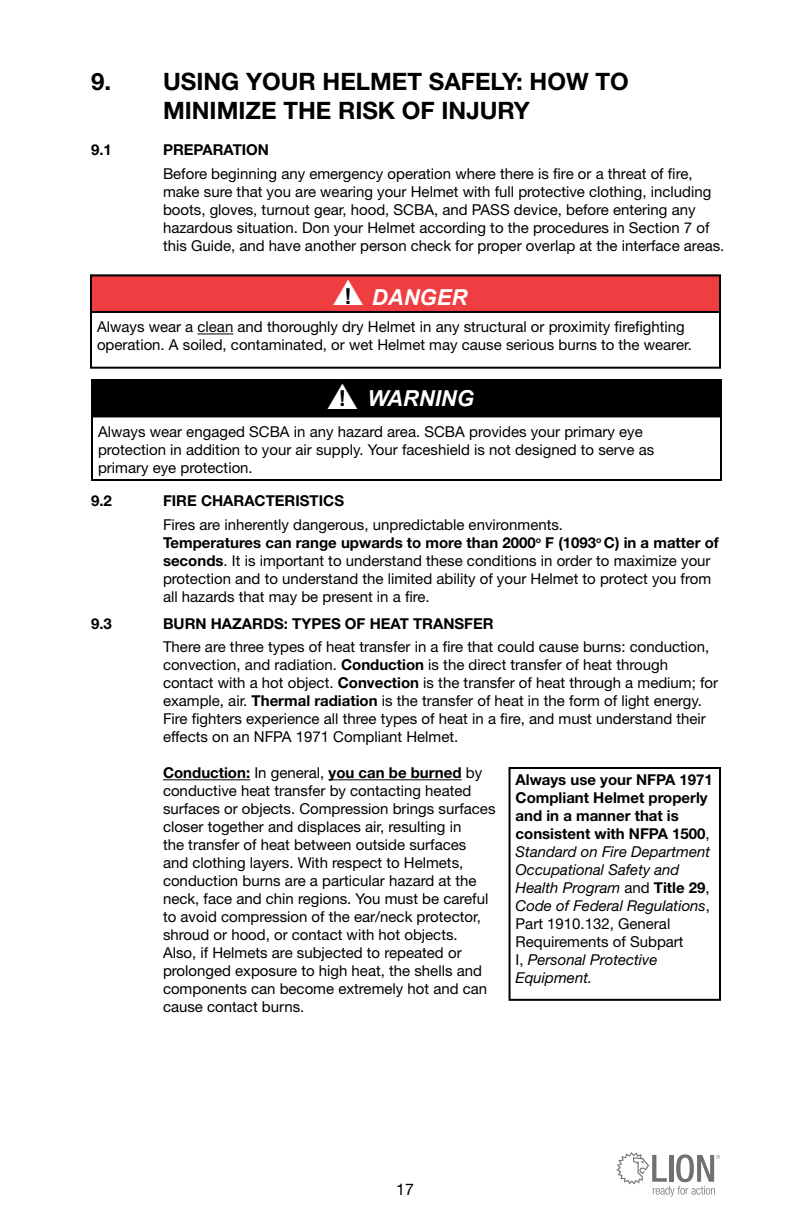
<style>
.page{position:relative;width:792px;height:1224px;background:#fff}
.page>*{position:absolute;margin:0;border:0;box-sizing:border-box;transform-origin:0 0}
.t1{font:700 24px/28.8px "Helvetica Neue LT Std";color:#000}
.t2{font:italic 700 22px "Arial";color:#fff}
.t3{font:16px "Helvetica Neue LT Std";color:#000}
.t4{font:15px/18px "Helvetica Neue LT Std";color:#000}
.t5{font:italic 15px/18px "Helvetica Neue LT Std";color:#000}
.t6{font:700 15px "Helvetica Neue LT Std";color:#000}
.s1{font-style:normal;color:#000}
.s2{font-weight:700}
.s3{font-weight:700;font-style:normal}
.s4{font-style:normal}
</style>
<div class="page">
<svg style="left:616px;top:1152px;width:104px;height:45px"></svg>
<hr style="left:198px;top:334px;width:35px;height:1px;background:#000">
<div style="left:90px;top:275px;width:631px;height:94px;border:2px solid #000"></div>
<div style="left:91px;top:275px;width:629px;height:37px;background:#ef3e42"></div>
<div style="left:90px;top:274px;width:631px;height:39px;border:2px solid #000"></div>
<div style="left:92px;top:380px;width:628px;height:36px;background:#000"></div>
<div style="left:91px;top:379px;width:630px;height:38px;border:2px solid #000"></div>
<div style="left:91px;top:379px;width:631px;height:102px;border:2px solid #000"></div>
<hr style="left:163px;top:779px;width:87px;height:1px;background:#000">
<hr style="left:329px;top:779px;width:133px;height:1px;background:#000">
<div style="left:509px;top:767px;width:212px;height:234px;border:2px solid #000"></div>
<h1 class="t1" style="left:163px;top:67px;width:467px;text-indent:-72px">9. USING YOUR HELMET SAFELY: HOW TO<br>MINIMIZE THE RISK OF INJURY</h1>
<p class="t6" style="left:91px;top:140px;width:22px">9.1</p>
<p class="t6" style="left:163px;top:140px;width:108px">PREPARATION</p>
<p class="t4" style="left:163px;top:164px;width:563px">Before beginning any emergency operation where there is fire or a threat of fire, make sure that you are wearing your Helmet with full protective clothing, including boots, gloves, turnout gear, hood, SCBA, and PASS device, before entering any hazardous situation. Don your Helmet according to the procedures in Section 7 of this Guide, and have another person check for proper overlap at the interface areas.</p>
<h2 class="t2" style="left:344px;top:283px;width:124px"><span class="s1">!</span> DANGER</h2>
<p class="t4" style="left:97px;top:318px;width:596px">Always wear a clean and thoroughly dry Helmet in any structural or proximity firefighting operation. A soiled, contaminated, or wet Helmet may cause serious burns to the wearer.</p>
<h2 class="t2" style="left:339px;top:384px;width:137px"><span class="s1">!</span> WARNING</h2>
<p class="t4" style="left:98px;top:422px;width:558px">Always wear engaged SCBA in any hazard area. SCBA provides your primary eye protection in addition to your air supply. Your faceshield is not designed to serve as primary eye protection.</p>
<p class="t6" style="left:91px;top:491px;width:22px">9.2</p>
<p class="t6" style="left:163px;top:491px;width:183px">FIRE CHARACTERISTICS</p>
<p class="t4" style="left:163px;top:515px;width:557px">Fires are inherently dangerous, unpredictable environments.<br><span class="s2">Temperatures can range upwards to more than 2000</span><sup>o</sup> <span class="s2">F (1093</span><sup>o</sup> <span class="s2">C) in a matter of seconds</span>. It is important to understand these conditions in order to maximize your protection and to understand the limited ability of your Helmet to protect you from all hazards that may be present in a fire.</p>
<p class="t6" style="left:91px;top:614px;width:22px">9.3</p>
<p class="t6" style="left:163px;top:614px;width:332px">BURN HAZARDS: TYPES OF HEAT TRANSFER</p>
<p class="t4" style="left:163px;top:638px;width:557px">There are three types of heat transfer in a fire that could cause burns: conduction, convection, and radiation. <span class="s2">Conduction</span> is the direct transfer of heat through contact with a hot object. <span class="s2">Convection</span> is the transfer of heat through a medium; for example, air. <span class="s2">Thermal radiation</span> is the transfer of heat in the form of light energy.<br>Fire fighters experience all three types of heat in a fire, and must understand their effects on an NFPA 1971 Compliant Helmet.</p>
<p class="t4" style="left:163px;top:764px;width:334px"><span class="s2">Conduction:</span> In general, <span class="s2">you can be burned</span> by conductive heat transfer by contacting heated surfaces or objects. Compression brings surfaces closer together and displaces air, resulting in<br>the transfer of heat between outside surfaces<br>and clothing layers. With respect to Helmets, conduction burns are a particular hazard at the neck, face and chin regions. You must be careful to avoid compression of the ear/neck protector, shroud or hood, or contact with hot objects.<br>Also, if Helmets are subjected to repeated or prolonged exposure to high heat, the shells and components can become extremely hot and can cause contact burns.</p>
<p class="t5" style="left:516px;top:770px;width:199px"><span class="s3">Always use your NFPA 1971<br>Compliant Helmet properly and in a manner that is consistent with NFPA 1500</span><span class="s4">,<br></span>Standard on Fire Department<br>Occupational Safety and<br>Health Program <span class="s4">and</span> <span class="s3">Title 29</span><span class="s4">,<br></span>Code of Federal Regulations<span class="s4">,<br>Part 1910.132, General<br>Requirements of Subpart<br>I,</span> Personal Protective<br>Equipment.</p>
<p class="t3" style="left:396px;top:1180px;width:19px">17</p>
</div>
